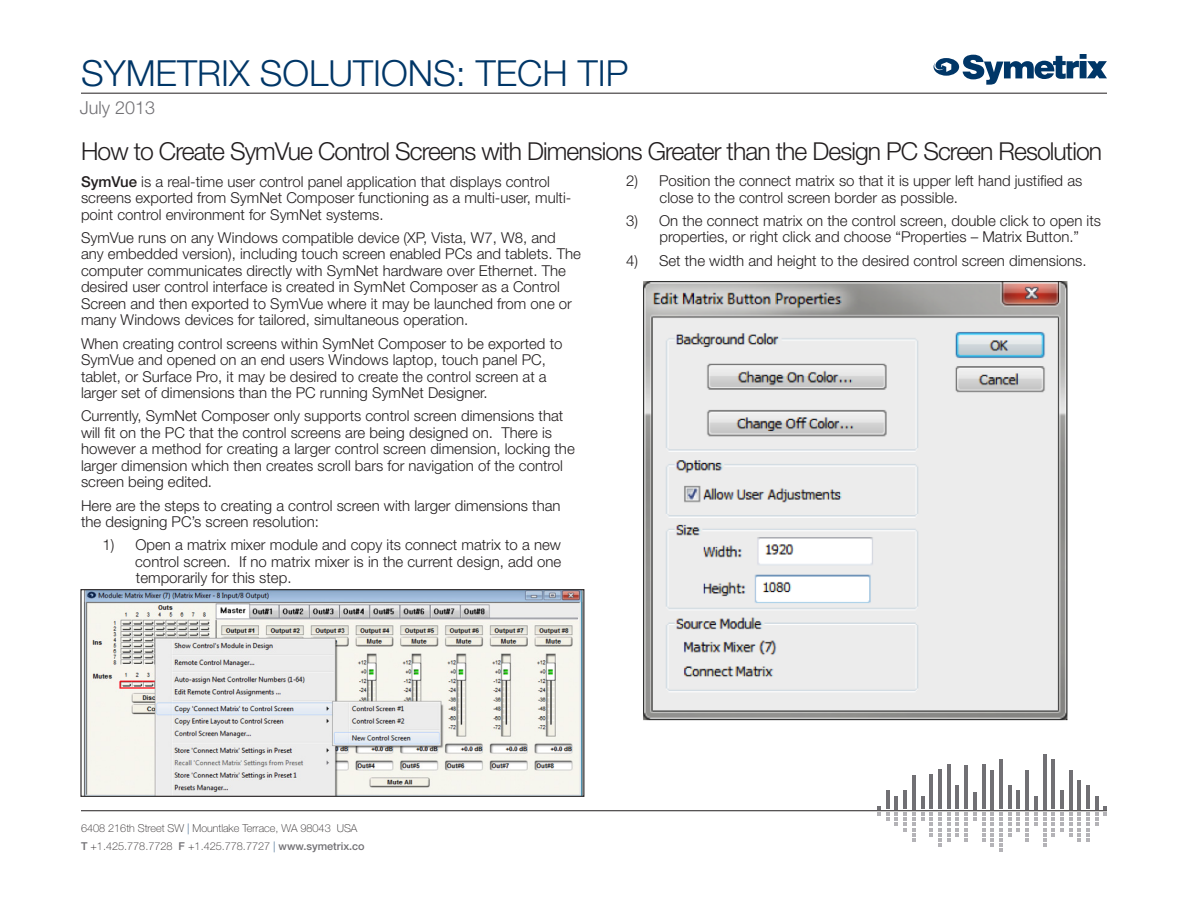
<style>
.page{position:relative;width:1188px;height:918px;background:#fff}
.page>*{position:absolute;margin:0;border:0;box-sizing:border-box;transform-origin:0 0}
.t1{font:300 36px "Helvetica Neue LT Std";color:#003667}
.Product_Name_copy{font:300 24.75px "Helvetica Neue LT Std";letter-spacing:-.035em;color:#231f20}
.t2{font:300 18px "Helvetica Neue LT Std";color:#717074}
.Body_Text{font:300 15px/16.5px "Helvetica Neue LT Std";color:#231f20}
.t3{font:100 10.8px/18px "Helvetica Neue LT Std";color:#231f20}
.s1{font-weight:500}
.s2{color:#003667}
.s3{font-weight:500;color:#717074}
</style>
<div class="page">
<svg style="left:933px;top:54px;width:174px;height:31px"></svg>
<hr style="left:81px;top:93px;width:1026px;height:1px;background:#231f20">
<hr style="left:81px;top:810px;width:1026px;height:1px;background:#231f20">
<hr style="left:886px;top:791px;width:3px;height:18px;background:#717074">
<hr style="left:904px;top:791px;width:3px;height:18px;background:#717074">
<hr style="left:912px;top:775px;width:3px;height:34px;background:#717074">
<hr style="left:930px;top:775px;width:3px;height:34px;background:#717074">
<hr style="left:938px;top:770px;width:4px;height:39px;background:#717074">
<hr style="left:947px;top:765px;width:3px;height:44px;background:#717074">
<hr style="left:956px;top:785px;width:3px;height:24px;background:#717074">
<hr style="left:965px;top:765px;width:3px;height:44px;background:#717074">
<hr style="left:973px;top:792px;width:3px;height:17px;background:#717074">
<hr style="left:982px;top:765px;width:3px;height:44px;background:#717074">
<hr style="left:991px;top:770px;width:3px;height:39px;background:#717074">
<hr style="left:999px;top:759px;width:3px;height:50px;background:#717074">
<hr style="left:1008px;top:786px;width:3px;height:23px;background:#717074">
<hr style="left:1017px;top:791px;width:3px;height:18px;background:#717074">
<hr style="left:1026px;top:770px;width:3px;height:39px;background:#717074">
<hr style="left:1043px;top:754px;width:3px;height:55px;background:#717074">
<hr style="left:1052px;top:759px;width:3px;height:50px;background:#717074">
<hr style="left:1060px;top:791px;width:3px;height:18px;background:#717074">
<hr style="left:1069px;top:770px;width:3px;height:39px;background:#717074">
<hr style="left:1078px;top:780px;width:3px;height:29px;background:#717074">
<hr style="left:1087px;top:785px;width:3px;height:24px;background:#717074">
<svg style="left:878px;top:806px;width:11px;height:15px"></svg>
<svg style="left:895px;top:796px;width:3px;height:30px"></svg>
<svg style="left:904px;top:812px;width:11px;height:29px"></svg>
<svg style="left:921px;top:797px;width:3px;height:24px"></svg>
<svg style="left:930px;top:812px;width:20px;height:35px"></svg>
<svg style="left:956px;top:812px;width:3px;height:24px"></svg>
<svg style="left:965px;top:812px;width:11px;height:29px"></svg>
<svg style="left:982px;top:812px;width:3px;height:29px"></svg>
<svg style="left:991px;top:812px;width:11px;height:40px"></svg>
<svg style="left:1008px;top:812px;width:3px;height:24px"></svg>
<svg style="left:1017px;top:812px;width:3px;height:19px"></svg>
<svg style="left:1026px;top:796px;width:11px;height:45px"></svg>
<svg style="left:1043px;top:812px;width:3px;height:35px"></svg>
<svg style="left:1052px;top:812px;width:11px;height:24px"></svg>
<svg style="left:1069px;top:812px;width:3px;height:24px"></svg>
<svg style="left:1078px;top:812px;width:3px;height:29px"></svg>
<svg style="left:1087px;top:796px;width:11px;height:45px"></svg>
<svg style="left:1104px;top:806px;width:3px;height:9px"></svg>
<img style="left:83px;top:591px;width:499px;height:204px">
<div style="left:80px;top:589px;width:504px;height:208px;border:1px solid #231f20"></div>
<img style="left:643px;top:281px;width:425px;height:439px">
<h1 class="t1" style="left:81px;top:51px;width:549px">SYMETRIX SOLUTIONS: TECH TIP</h1>
<p class="t2" style="left:80px;top:97px;width:77px">July 2013</p>
<p class="Product_Name_copy" style="left:81px;top:136px;width:1023px">How to Create SymVue Control Screens with Dimensions Greater than the Design PC Screen Resolution</p>
<p class="Body_Text" style="left:81px;top:173px;width:492px"><span class="s1">SymVue</span> is a real-time user control panel application that displays control screens exported from SymNet Composer functioning as a multi-user, multi&shy;point control environment for SymNet systems.</p>
<p class="Body_Text" style="left:81px;top:229px;width:501px">SymVue runs on any Windows compatible device (XP, Vista, W7, W8, and any embedded version), including touch screen enabled PCs and tablets. The computer communicates directly with SymNet hardware over Ethernet. The desired user control interface is created in SymNet Composer as a Control Screen and then exported to SymVue where it may be launched from one or many Windows devices for tailored, simultaneous operation.</p>
<p class="Body_Text" style="left:81px;top:335px;width:483px">When creating control screens within SymNet Composer to be exported to SymVue and opened on an end users Windows laptop, touch panel PC, tablet, or Surface Pro, it may be desired to create the control screen at a larger set of dimensions than the PC running SymNet Designer.</p>
<p class="Body_Text" style="left:81px;top:408px;width:495px">Currently, SymNet Composer only supports control screen dimensions that will fit on the PC that the control screens are being designed on. There is however a method for creating a larger control screen dimension, locking the larger dimension which then creates scroll bars for navigation of the control screen being edited.</p>
<p class="Body_Text" style="left:81px;top:497px;width:481px">Here are the steps to creating a control screen with larger dimensions than the designing PC’s screen resolution:</p>
<p class="Body_Text" style="left:135px;top:537px;width:428px;text-align:justify;text-indent:-33px">1) Open a matrix mixer module and copy its connect matrix to a new control screen. If no matrix mixer is in the current design, add one temporarily for this step.</p>
<p class="Body_Text" style="left:660px;top:172px;width:424px;text-indent:-33px">2) Position the connect matrix so that it is upper left hand justified as close to the control screen border as possible.</p>
<p class="Body_Text" style="left:660px;top:212px;width:443px;text-indent:-33px">3) On the connect matrix on the control screen, double click to open its properties, or right click and choose “Properties – Matrix Button.”</p>
<p class="Body_Text" style="left:626px;top:252px;width:462px">4) Set the width and height to the desired control screen dimensions.</p>
<p class="t3" style="left:81px;top:820px;width:285px">6408 216th Street SW <span class="s2">|</span> Mountlake Terrace, WA 98043 USA<br><span class="s3">T</span> +1.425.778.7728 <span class="s3">F</span> +1.425.778.7727 <span class="s2">|</span> <span class="s3">www.symetrix.co</span></p>
</div>
